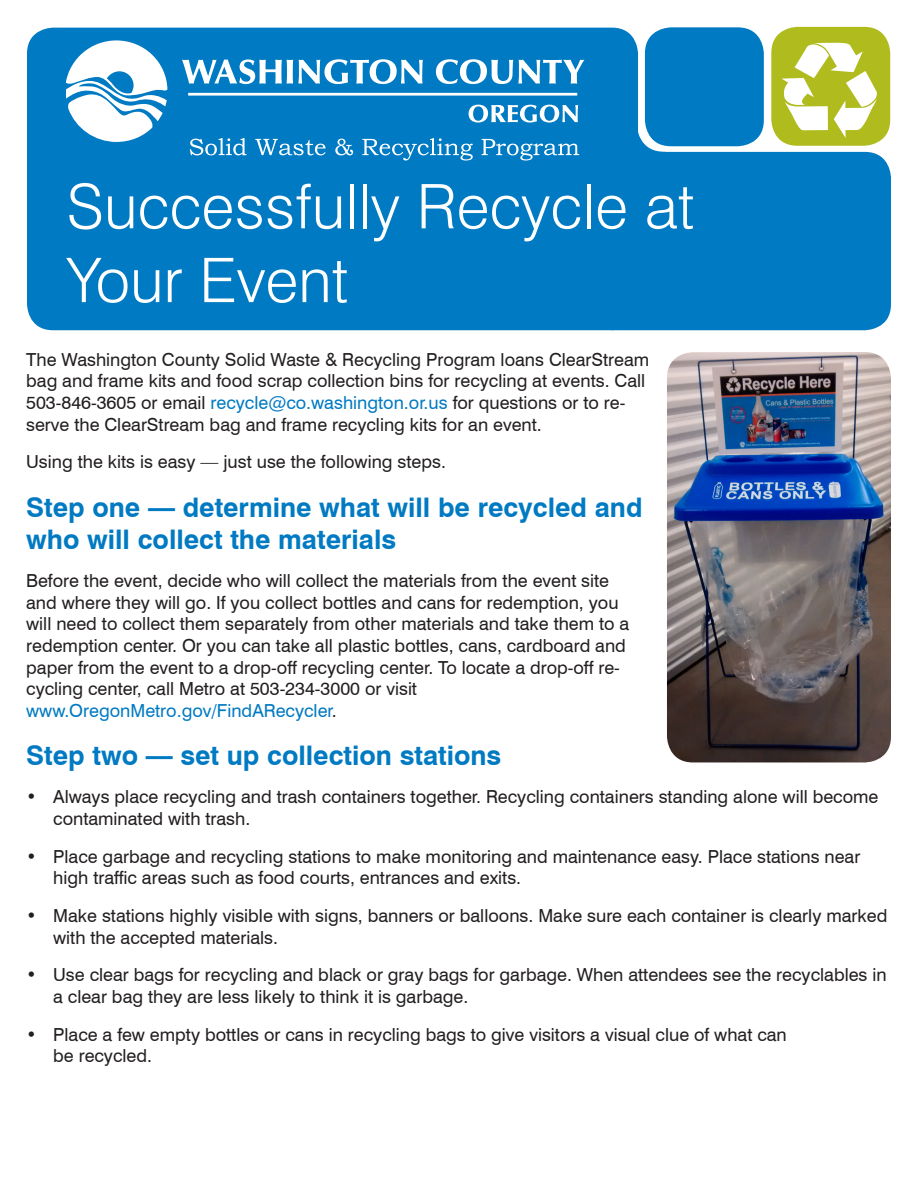
<style>
.page{position:relative;width:918px;height:1188px;background:#fff}
.page>*{position:absolute;margin:0;border:0;box-sizing:border-box;transform-origin:0 0}
.t1{font:300 61.5px/73.8px "Swiss 721 BT";letter-spacing:.005em;color:#fff}
.t2{font:700 27px/32.4px "Swiss 721 BT";color:#007ac2}
.t3{font:18px/21.6px "Swiss 721 BT";color:#231f20}
.s1{color:#007ac2}
</style>
<div class="page">
<div style="left:645px;top:27px;width:119px;height:119px;background:#007ac2;border-radius:26px"></div>
<div style="left:771px;top:27px;width:119px;height:119px;background:#b0bb1d;border-radius:26px"></div>
<div style="left:27px;top:28px;width:611px;height:302px;background:#007ac2;border-radius:26px"></div>
<div style="left:589px;top:152px;width:302px;height:178px;background:#007ac2;border-radius:26px"></div>
<svg style="left:638px;top:126px;width:28px;height:26px"></svg>
<svg style="left:781px;top:43px;width:96px;height:95px"></svg>
<svg style="left:182px;top:59px;width:241px;height:25px"></svg>
<svg style="left:436px;top:59px;width:148px;height:25px"></svg>
<hr style="left:188px;top:93px;width:389px;height:3px;background:#fff">
<svg style="left:469px;top:105px;width:109px;height:18px"></svg>
<svg style="left:67px;top:40px;width:100px;height:102px"></svg>
<svg style="left:190px;top:138px;width:57px;height:17px"></svg>
<svg style="left:255px;top:139px;width:71px;height:16px"></svg>
<svg style="left:335px;top:139px;width:18px;height:16px"></svg>
<svg style="left:362px;top:138px;width:111px;height:22px"></svg>
<svg style="left:481px;top:139px;width:98px;height:21px"></svg>
<img style="left:667px;top:352px;width:224px;height:410px">
<p class="t1" style="left:67px;top:169px;width:630px">Successfully Recycle at<br>Your Event</p>
<p class="t3" style="left:26px;top:348px;width:625px">The Washington County Solid Waste &amp; Recycling Program loans ClearStream bag and frame kits and food scrap collection bins for recycling at events. Call 503-846-3605 or email <span class="s1">recycle@co.washington.or.us</span> for questions or to re&shy;serve the ClearStream bag and frame recycling kits for an event.</p>
<p class="t3" style="left:26px;top:451px;width:421px">Using the kits is easy — just use the following steps.</p>
<p class="t2" style="left:26px;top:491px;width:618px">Step one — determine what will be recycled and who will collect the materials</p>
<p class="t3" style="left:26px;top:570px;width:605px">Before the event, decide who will collect the materials from the event site and where they will go. If you collect bottles and cans for redemption, you will need to collect them separately from other materials and take them to a redemption center. Or you can take all plastic bottles, cans, cardboard and paper from the event to a drop-off recycling center. To locate a drop-off re&shy;cycling center, call Metro at 503-234-3000 or visit <span class="s1">www.OregonMetro.gov/FindARecycler</span>.</p>
<p class="t2" style="left:26px;top:739px;width:477px">Step two — set up collection stations</p>
<p class="t3" style="left:53px;top:786px;width:827px;text-indent:-27px">• Always place recycling and trash containers together. Recycling containers standing alone will become contaminated with trash.</p>
<p class="t3" style="left:53px;top:845px;width:809px;text-indent:-27px">• Place garbage and recycling stations to make monitoring and maintenance easy. Place stations near high traffic areas such as food courts, entrances and exits.</p>
<p class="t3" style="left:53px;top:905px;width:836px;text-indent:-27px">• Make stations highly visible with signs, banners or balloons. Make sure each container is clearly marked with the accepted materials.</p>
<p class="t3" style="left:53px;top:964px;width:835px;text-indent:-27px">• Use clear bags for recycling and black or gray bags for garbage. When attendees see the recyclables in a clear bag they are less likely to think it is garbage.</p>
<p class="t3" style="left:53px;top:1023px;width:735px;text-indent:-27px">• Place a few empty bottles or cans in recycling bags to give visitors a visual clue of what can be recycled.</p>
</div>
